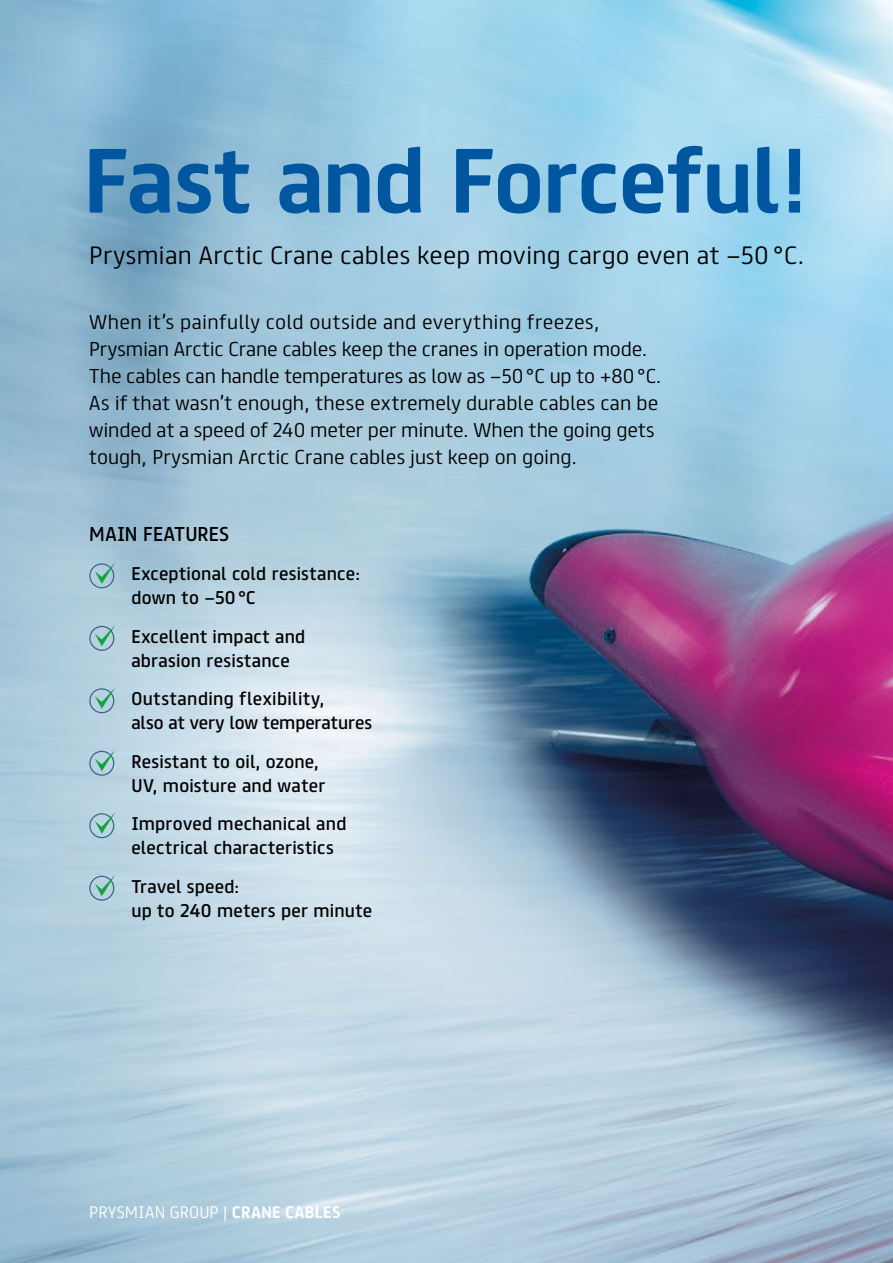
<style>
.page{position:relative;width:893px;height:1263px;background:#fff}
.page>*{position:absolute;margin:0;border:0;box-sizing:border-box;transform-origin:0 0}
.t1{font:700 81.75px "FS Truman";letter-spacing:-.01em;color:#00569f}
.t2{font:300 22.5px "FS Truman";letter-spacing:.015em;color:#000}
.t3{font:300 18px/27px "FS Truman";color:#000}
.t4{font:18px "FS Truman";letter-spacing:.005em;color:#000}
.t5{font:16.5px/24px "FS Truman";letter-spacing:.015em;color:#000}
.t6{font:300 15px "FS Truman";letter-spacing:.015em;color:#fff}
.s1{font-weight:700}
</style>
<div class="page">
<img style="left:0;top:0;width:893px;height:1263px">
<div style="left:89px;top:563px;width:25px;height:25px;border:1px solid #3d668b;border-radius:50%"></div>
<svg style="left:95px;top:562px;width:20px;height:22px"></svg>
<div style="left:89px;top:626px;width:25px;height:25px;border:1px solid #3d668b;border-radius:50%"></div>
<svg style="left:95px;top:625px;width:20px;height:21px"></svg>
<div style="left:89px;top:688px;width:25px;height:25px;border:1px solid #3d668b;border-radius:50%"></div>
<svg style="left:95px;top:687px;width:20px;height:22px"></svg>
<div style="left:89px;top:751px;width:25px;height:25px;border:1px solid #3d668b;border-radius:50%"></div>
<svg style="left:95px;top:749px;width:20px;height:22px"></svg>
<div style="left:89px;top:813px;width:25px;height:25px;border:1px solid #3d668b;border-radius:50%"></div>
<svg style="left:95px;top:812px;width:20px;height:22px"></svg>
<div style="left:89px;top:876px;width:25px;height:25px;border:1px solid #3d668b;border-radius:50%"></div>
<svg style="left:95px;top:874px;width:20px;height:22px"></svg>
<h1 class="t1" style="left:84px;top:110px;width:724px">Fast and Forceful!</h1>
<p class="t2" style="left:89px;top:236px;width:717px">Prysmian Arctic Crane cables keep moving cargo even at −50°C.</p>
<p class="t3" style="left:89px;top:307px;width:574px">When it’s painfully cold outside and everything freezes, Prysmian Arctic Crane cables keep the cranes in operation mode.<br>The cables can handle temperatures as low as −50°C up to +80°C.<br>As if that wasn’t enough, these extremely durable cables can be winded at a speed of 240 meter per minute. When the going gets tough, Prysmian Arctic Crane cables just keep on going.</p>
<p class="t4" style="left:89px;top:519px;width:141px">MAIN FEATURES</p>
<p class="t5" style="left:131px;top:560px;width:230px">Exceptional cold resistance: down to −50°C</p>
<p class="t5" style="left:131px;top:623px;width:175px">Excellent impact and abrasion resistance</p>
<p class="t5" style="left:131px;top:685px;width:242px">Outstanding flexibility,<br>also at very low temperatures</p>
<p class="t5" style="left:131px;top:748px;width:195px">Resistant to oil, ozone,<br>UV, moisture and water</p>
<p class="t5" style="left:131px;top:810px;width:216px">Improved mechanical and electrical characteristics</p>
<p class="t5" style="left:131px;top:873px;width:242px">Travel speed:<br>up to 240 meters per minute</p>
<p class="t6" style="left:89px;top:1199px;width:253px">PRYSMIAN GROUP | <span class="s1">CRANE CABLES</span></p>
</div>
